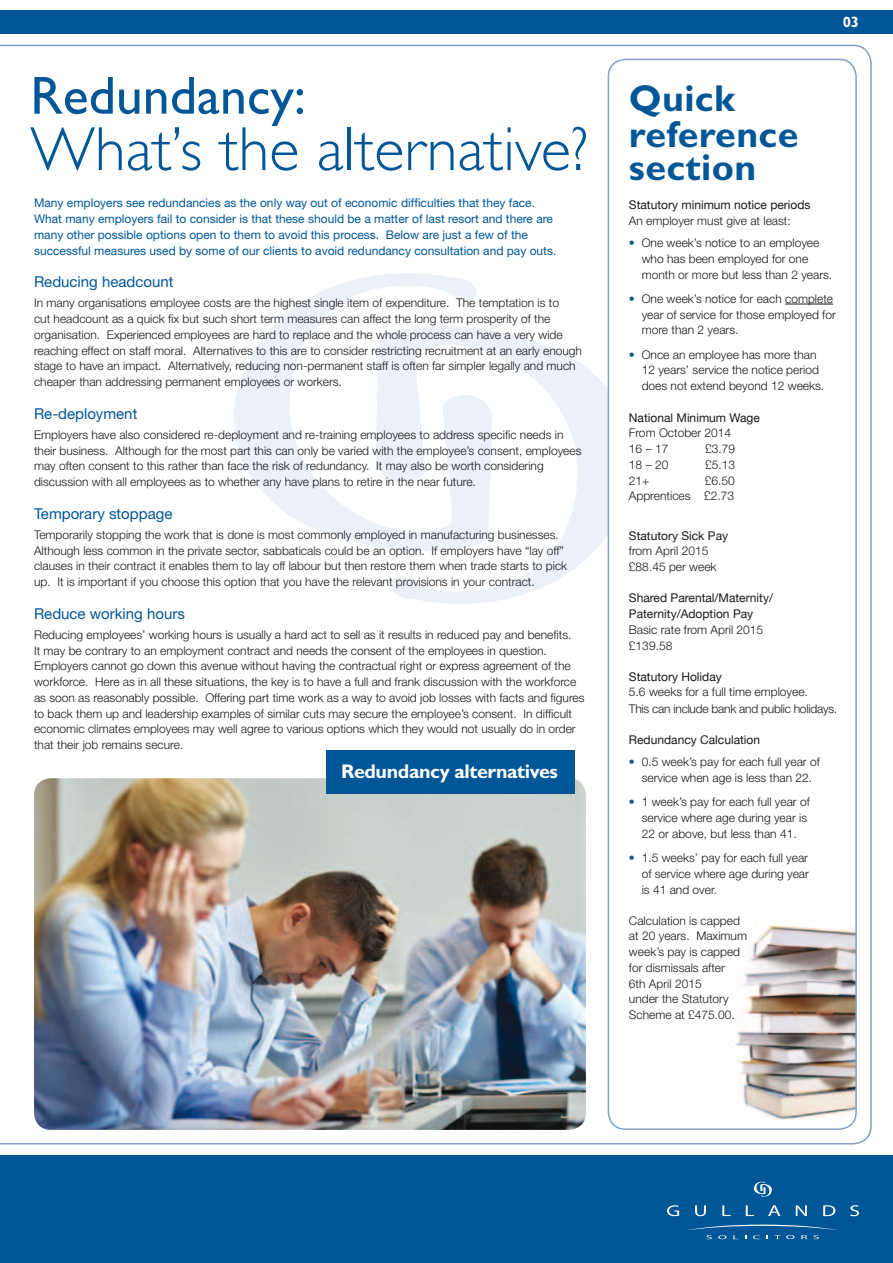
<style>
.page{position:relative;width:893px;height:1263px;background:#fff}
.page>*{position:absolute;margin:0;border:0;box-sizing:border-box;transform-origin:0 0}
.t1{font:300 62.7px "Gill Sans";color:#005697}
.t2{font:53.7px "Gill Sans";color:#005697}
.t3{font:700 37.5px/34.3px "Gill Sans";letter-spacing:.01em;color:#005697}
.t4{font:700 19.8px "Gill Sans";letter-spacing:-.02em;color:#fff}
.t5{font:15px "Helvetica Neue";color:#005697}
.t6{font:700 15px "Gill Sans";color:#fff}
.t7{font:300 12px/15.8px "Helvetica Neue";color:#1a171c}
.t8{font:12px/15.8px "Helvetica Neue";color:#005697}
.t9{font:12px/15.8px "Helvetica Neue";color:#1a171c}
.t10{font:300 12px/16.2px "Helvetica Neue";letter-spacing:-.02em;color:#1a171c}
.s1{color:#005697}
</style>
<div class="page">
<div style="left:0;top:1155px;width:893px;height:108px;background:#005697"></div>
<svg style="left:753px;top:1181px;width:19px;height:16px"></svg>
<svg style="left:667px;top:1205px;width:12px;height:11px"></svg>
<svg style="left:695px;top:1205px;width:11px;height:11px"></svg>
<svg style="left:722px;top:1205px;width:9px;height:11px"></svg>
<svg style="left:746px;top:1205px;width:8px;height:11px"></svg>
<svg style="left:768px;top:1205px;width:12px;height:11px"></svg>
<svg style="left:796px;top:1205px;width:11px;height:11px"></svg>
<svg style="left:823px;top:1205px;width:12px;height:11px"></svg>
<svg style="left:850px;top:1205px;width:9px;height:11px"></svg>
<svg style="left:686px;top:1224px;width:152px;height:15px"></svg>
<div style="left:0;top:11px;width:893px;height:23px;background:#005697"></div>
<img style="left:0;top:45px;width:872px;height:1099px">
<h2 class="t2" style="left:30px;top:65px;width:277px">Redundancy:</h2>
<h1 class="t1" style="left:30px;top:114px;width:560px">What’s the alternative?</h1>
<p class="t8" style="left:34px;top:195px;width:524px">Many employers see redundancies as the only way out of economic difficulties that they face.<br>What many employers fail to consider is that these should be a matter of last resort and there are many other possible options open to them to avoid this process. Below are just a few of the successful measures used by some of our clients to avoid redundancy consultation and pay outs.</p>
<p class="t5" style="left:34px;top:273px;width:141px">Reducing headcount</p>
<p class="t7" style="left:34px;top:295px;width:549px">In many organisations employee costs are the highest single item of expenditure. The temptation is to<br>cut headcount as a quick fix but such short term measures can affect the long term prosperity of the organisation. Experienced employees are hard to replace and the whole process can have a very wide reaching effect on staff moral. Alternatives to this are to consider restricting recruitment at an early enough stage to have an impact. Alternatively, reducing non-permanent staff is often far simpler legally and much cheaper than addressing permanent employees or workers.</p>
<p class="t5" style="left:34px;top:405px;width:105px">Re-deployment</p>
<p class="t7" style="left:34px;top:426px;width:549px">Employers have also considered re-deployment and re-training employees to address specific needs in their business. Although for the most part this can only be varied with the employee’s consent, employees may often consent to this rather than face the risk of redundancy. It may also be worth considering discussion with all employees as to whether any have plans to retire in the near future.</p>
<p class="t5" style="left:34px;top:505px;width:140px">Temporary stoppage</p>
<p class="t7" style="left:34px;top:526px;width:535px">Temporarily stopping the work that is done is most commonly employed in manufacturing businesses.<br>Although less common in the private sector, sabbaticals could be an option. If employers have “lay off” clauses in their contract it enables them to lay off labour but then restore them when trade starts to pick up. It is important if you choose this option that you have the relevant provisions in your contract.</p>
<p class="t5" style="left:34px;top:605px;width:152px">Reduce working hours</p>
<p class="t7" style="left:34px;top:626px;width:552px">Reducing employees’ working hours is usually a hard act to sell as it results in reduced pay and benefits.<br>It may be contrary to an employment contract and needs the consent of the employees in question.<br>Employers cannot go down this avenue without having the contractual right or express agreement of the workforce. Here as in all these situations, the key is to have a full and frank discussion with the workforce as soon as reasonably possible. Offering part time work as a way to avoid job losses with facts and figures to back them up and leadership examples of similar cuts may secure the employee’s consent. In difficult economic climates employees may well agree to various options which they would not usually do in order that their job remains secure.</p>
<h3 class="t4" style="left:341px;top:760px;width:219px">Redundancy alternatives</h3>
<p class="t6" style="left:843px;top:13px;width:18px">03</p>
<h3 class="t3" style="left:629px;top:81px;width:171px">Quick reference section</h3>
<p class="t9" style="left:629px;top:197px;width:183px">Statutory minimum notice periods</p>
<p class="t7" style="left:629px;top:212px;width:163px">An employer must give at least:</p>
<p class="t7" style="left:642px;top:235px;width:192px;text-indent:-13px"><span class="s1">•</span> One week’s notice to an employee who has been employed for one month or more but less than 2 years.</p>
<p class="t7" style="left:642px;top:290px;width:196px;text-indent:-13px"><span class="s1">•</span> One week’s notice for each complete year of service for those employed for more than 2 years.</p>
<p class="t7" style="left:642px;top:346px;width:184px;text-indent:-13px"><span class="s1">•</span> Once an employee has more than<br>12 years’ service the notice period does not extend beyond 12 weeks.</p>
<p class="t9" style="left:629px;top:409px;width:132px">National Minimum Wage</p>
<p class="t7" style="left:629px;top:425px;width:104px">From October 2014<br>16 – 17</p>
<p class="t7" style="left:705px;top:441px;width:32px">£3.79</p>
<p class="t7" style="left:629px;top:456px;width:41px">18 – 20</p>
<p class="t7" style="left:705px;top:456px;width:32px">£5.13</p>
<p class="t7" style="left:629px;top:472px;width:22px">21+</p>
<p class="t7" style="left:629px;top:472px;width:107px;text-align:right">£6.50<br>Apprentices £2.73</p>
<p class="t9" style="left:629px;top:527px;width:101px">Statutory Sick Pay</p>
<p class="t7" style="left:629px;top:543px;width:89px;line-height:16.2px">from April 2015 £88.45 per week</p>
<p class="t9" style="left:629px;top:590px;width:146px">Shared Parental/Maternity/<br>Paternity/Adoption Pay</p>
<p class="t7" style="left:629px;top:621px;width:136px;line-height:16.2px">Basic rate from April 2015 £139.58</p>
<p class="t9" style="left:629px;top:668px;width:94px">Statutory Holiday</p>
<p class="t10" style="left:629px;top:684px;width:210px">5.6 weeks for a full time employee.<br>This can include bank and public holidays.</p>
<p class="t9" style="left:629px;top:732px;width:133px">Redundancy Calculation</p>
<p class="t7" style="left:629px;top:754px;width:192px;text-align:center"><span class="s1">•</span> 0.5 week’s pay for each full year of service when age is less than 22.</p>
<p class="t7" style="left:642px;top:794px;width:170px;text-indent:-13px"><span class="s1">•</span> 1 week’s pay for each full year of service where age during year is<br>22 or above, but less than 41.</p>
<p class="t7" style="left:642px;top:849px;width:169px;text-align:justify;text-indent:-13px"><span class="s1">•</span> 1.5 weeks’ pay for each full year of service where age during year is 41 and over.</p>
<p class="t7" style="left:629px;top:912px;width:120px">Calculation is capped at 20 years. Maximum week’s pay is capped for dismissals after<br>6th April 2015<br>under the Statutory<br>Scheme at £475.00.</p>
</div>
